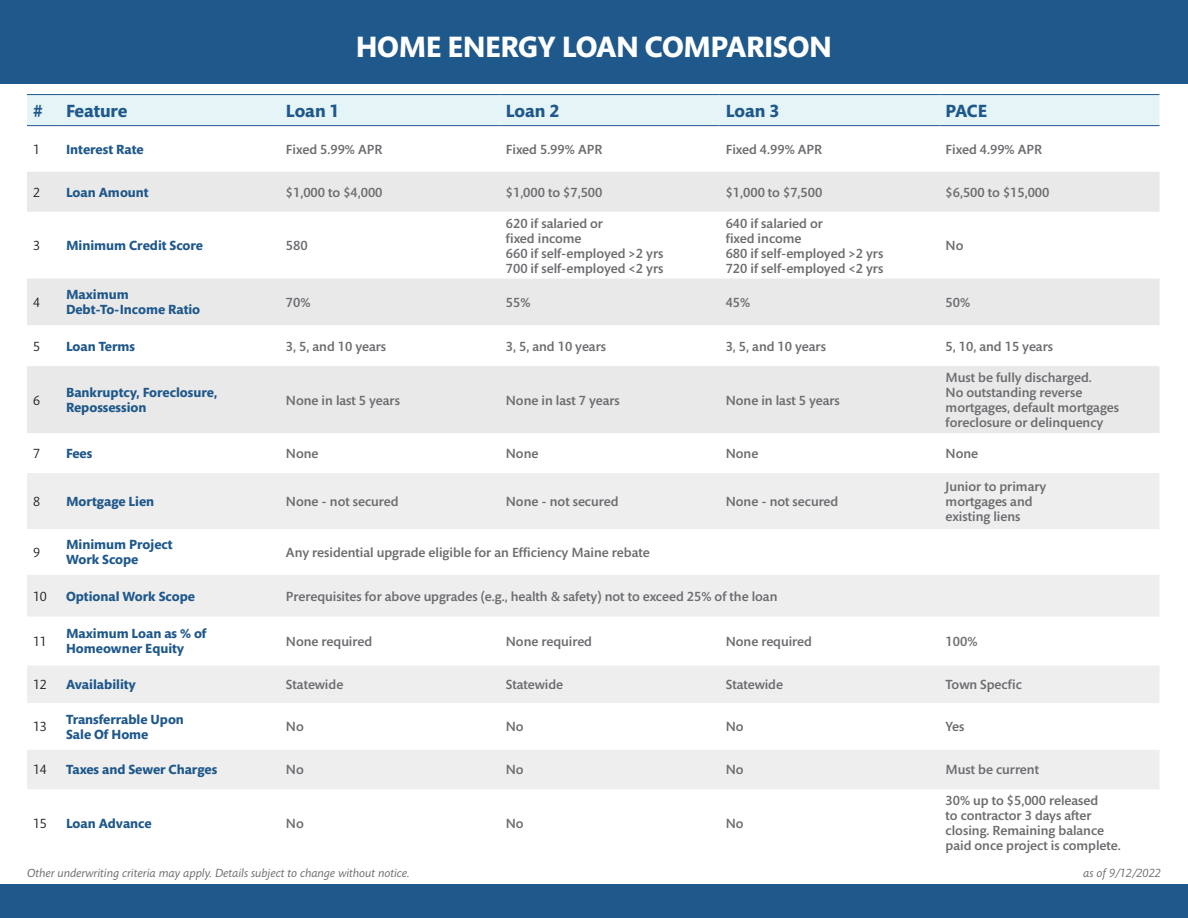
<style>
.page{position:relative;width:1188px;height:918px;background:#fff}
.page>*{position:absolute;margin:0;border:0;box-sizing:border-box;transform-origin:0 0}
.t1{font:700 30px "Mundo Sans Std";letter-spacing:-.02em;color:#fff}
.Bulleted_List_to_all{font:700 18px "Mundo Sans Std";color:#1f588b}
.Bulleted_List_to_all-2{font:500 13.5px/15px "Mundo Sans Std";color:#6c6d70}
.Bulleted_List_to_all-3{font:700 13.5px/15px "Mundo Sans Std";color:#1f588b}
.Bulleted_List_to_all-4{font:13.5px "Mundo Sans Std";color:#231f20}
.t2{font:italic 12px "Mundo Sans Std";color:#6c6d70}
</style>
<div class="page">
<div style="left:27px;top:95px;width:1133px;height:30px;background:#e5f4f6"></div>
<svg style="left:27px;top:172px;width:1133px;height:261px;fill:#e9e9ea"></svg>
<div style="left:27px;top:473px;width:1132px;height:56px;background:#eeeeef"></div>
<svg style="left:27px;top:575px;width:1132px;height:214px;fill:#eeeeef"></svg>
<hr style="left:27px;top:94px;width:33px;height:1px;background:#1f588b">
<hr style="left:60px;top:94px;width:220px;height:1px;background:#1f588b">
<hr style="left:280px;top:94px;width:220px;height:1px;background:#1f588b">
<hr style="left:500px;top:94px;width:220px;height:1px;background:#1f588b">
<hr style="left:720px;top:94px;width:220px;height:1px;background:#1f588b">
<hr style="left:940px;top:94px;width:220px;height:1px;background:#1f588b">
<hr style="left:27px;top:125px;width:33px;height:1px;background:#1f588b">
<hr style="left:60px;top:125px;width:220px;height:1px;background:#1f588b">
<hr style="left:280px;top:125px;width:220px;height:1px;background:#1f588b">
<hr style="left:500px;top:125px;width:220px;height:1px;background:#1f588b">
<hr style="left:720px;top:125px;width:220px;height:1px;background:#1f588b">
<hr style="left:940px;top:125px;width:220px;height:1px;background:#1f588b">
<div style="left:0;top:0;width:1188px;height:84px;background:#1f588b"></div>
<div style="left:0;top:884px;width:1188px;height:34px;background:#1f588b"></div>
<p class="t1" style="left:356px;top:30px;width:478px">HOME ENERGY LOAN COMPARISON</p>
<p class="Bulleted_List_to_all" style="left:33px;top:101px;width:11px">#</p>
<p class="Bulleted_List_to_all" style="left:66px;top:101px;width:63px">Feature</p>
<p class="Bulleted_List_to_all" style="left:286px;top:101px;width:55px">Loan 1</p>
<p class="Bulleted_List_to_all" style="left:506px;top:101px;width:55px">Loan 2</p>
<p class="Bulleted_List_to_all" style="left:726px;top:101px;width:55px">Loan 3</p>
<p class="Bulleted_List_to_all" style="left:946px;top:101px;width:43px">PACE</p>
<p class="Bulleted_List_to_all-4" style="left:33px;top:142px;width:8px">1</p>
<p class="Bulleted_List_to_all-3" style="left:66px;top:142px;width:79px">Interest Rate</p>
<p class="Bulleted_List_to_all-2" style="left:286px;top:142px;width:98px">Fixed 5.99% APR</p>
<p class="Bulleted_List_to_all-2" style="left:506px;top:142px;width:98px">Fixed 5.99% APR</p>
<p class="Bulleted_List_to_all-2" style="left:726px;top:142px;width:98px">Fixed 4.99% APR</p>
<p class="Bulleted_List_to_all-2" style="left:946px;top:142px;width:98px">Fixed 4.99% APR</p>
<p class="Bulleted_List_to_all-4" style="left:33px;top:185px;width:8px">2</p>
<p class="Bulleted_List_to_all-3" style="left:66px;top:185px;width:84px">Loan Amount</p>
<p class="Bulleted_List_to_all-2" style="left:286px;top:185px;width:98px">$1,000 to $4,000</p>
<p class="Bulleted_List_to_all-2" style="left:506px;top:185px;width:98px">$1,000 to $7,500</p>
<p class="Bulleted_List_to_all-2" style="left:726px;top:185px;width:98px">$1,000 to $7,500</p>
<p class="Bulleted_List_to_all-2" style="left:946px;top:185px;width:105px">$6,500 to $15,000</p>
<p class="Bulleted_List_to_all-4" style="left:33px;top:238px;width:8px">3</p>
<p class="Bulleted_List_to_all-3" style="left:66px;top:238px;width:139px">Minimum Credit Score</p>
<p class="Bulleted_List_to_all-2" style="left:286px;top:238px;width:23px">580</p>
<p class="Bulleted_List_to_all-2" style="left:506px;top:216px;width:159px">620 if salaried or<br>fixed income<br>660 if self-employed &gt;2 yrs<br>700 if self-employed &lt;2 yrs</p>
<p class="Bulleted_List_to_all-2" style="left:726px;top:216px;width:159px">640 if salaried or<br>fixed income<br>680 if self-employed &gt;2 yrs<br>720 if self-employed &lt;2 yrs</p>
<p class="Bulleted_List_to_all-2" style="left:946px;top:238px;width:19px">No</p>
<p class="Bulleted_List_to_all-4" style="left:33px;top:295px;width:8px">4</p>
<p class="Bulleted_List_to_all-3" style="left:66px;top:288px;width:136px">Maximum<br>Debt-To-Income Ratio</p>
<p class="Bulleted_List_to_all-2" style="left:286px;top:295px;width:26px">70%</p>
<p class="Bulleted_List_to_all-2" style="left:506px;top:295px;width:26px">55%</p>
<p class="Bulleted_List_to_all-2" style="left:726px;top:295px;width:26px">45%</p>
<p class="Bulleted_List_to_all-2" style="left:946px;top:295px;width:26px">50%</p>
<p class="Bulleted_List_to_all-4" style="left:33px;top:339px;width:8px">5</p>
<p class="Bulleted_List_to_all-3" style="left:66px;top:339px;width:71px">Loan Terms</p>
<p class="Bulleted_List_to_all-2" style="left:286px;top:339px;width:102px">3, 5, and 10 years</p>
<p class="Bulleted_List_to_all-2" style="left:506px;top:339px;width:102px">3, 5, and 10 years</p>
<p class="Bulleted_List_to_all-2" style="left:726px;top:339px;width:102px">3, 5, and 10 years</p>
<p class="Bulleted_List_to_all-2" style="left:946px;top:339px;width:109px">5, 10, and 15 years</p>
<p class="Bulleted_List_to_all-4" style="left:33px;top:393px;width:8px">6</p>
<p class="Bulleted_List_to_all-3" style="left:66px;top:385px;width:153px">Bankruptcy, Foreclosure,<br>Repossession</p>
<p class="Bulleted_List_to_all-2" style="left:286px;top:393px;width:116px">None in last 5 years</p>
<p class="Bulleted_List_to_all-2" style="left:506px;top:393px;width:116px">None in last 7 years</p>
<p class="Bulleted_List_to_all-2" style="left:726px;top:393px;width:116px">None in last 5 years</p>
<p class="Bulleted_List_to_all-2" style="left:946px;top:370px;width:175px">Must be fully discharged.<br>No outstanding reverse mortgages, default mortgages foreclosure or delinquency</p>
<p class="Bulleted_List_to_all-4" style="left:33px;top:446px;width:8px">7</p>
<p class="Bulleted_List_to_all-3" style="left:66px;top:446px;width:28px">Fees</p>
<p class="Bulleted_List_to_all-2" style="left:286px;top:446px;width:34px">None</p>
<p class="Bulleted_List_to_all-2" style="left:506px;top:446px;width:34px">None</p>
<p class="Bulleted_List_to_all-2" style="left:726px;top:446px;width:34px">None</p>
<p class="Bulleted_List_to_all-2" style="left:946px;top:446px;width:34px">None</p>
<p class="Bulleted_List_to_all-4" style="left:33px;top:494px;width:8px">8</p>
<p class="Bulleted_List_to_all-3" style="left:66px;top:494px;width:90px">Mortgage Lien</p>
<p class="Bulleted_List_to_all-2" style="left:286px;top:494px;width:114px">None - not secured</p>
<p class="Bulleted_List_to_all-2" style="left:506px;top:494px;width:114px">None - not secured</p>
<p class="Bulleted_List_to_all-2" style="left:726px;top:494px;width:114px">None - not secured</p>
<p class="Bulleted_List_to_all-2" style="left:946px;top:479px;width:102px">Junior to primary mortgages and existing liens</p>
<p class="Bulleted_List_to_all-4" style="left:33px;top:545px;width:8px">9</p>
<p class="Bulleted_List_to_all-3" style="left:66px;top:538px;width:108px">Minimum Project<br>Work Scope</p>
<p class="Bulleted_List_to_all-2" style="left:286px;top:545px;width:365px">Any residential upgrade eligible for an Efficiency Maine rebate</p>
<p class="Bulleted_List_to_all-4" style="left:33px;top:589px;width:15px">10</p>
<p class="Bulleted_List_to_all-3" style="left:66px;top:589px;width:130px">Optional Work Scope</p>
<p class="Bulleted_List_to_all-2" style="left:286px;top:589px;width:493px">Prerequisites for above upgrades (e.g., health &amp; safety) not to exceed 25% of the loan</p>
<p class="Bulleted_List_to_all-4" style="left:33px;top:634px;width:15px">11</p>
<p class="Bulleted_List_to_all-3" style="left:66px;top:627px;width:142px">Maximum Loan as % of<br>Homeowner Equity</p>
<p class="Bulleted_List_to_all-2" style="left:286px;top:634px;width:88px">None required</p>
<p class="Bulleted_List_to_all-2" style="left:506px;top:634px;width:88px">None required</p>
<p class="Bulleted_List_to_all-2" style="left:726px;top:634px;width:88px">None required</p>
<p class="Bulleted_List_to_all-2" style="left:946px;top:634px;width:33px">100%</p>
<p class="Bulleted_List_to_all-4" style="left:33px;top:677px;width:15px">12</p>
<p class="Bulleted_List_to_all-3" style="left:66px;top:677px;width:71px">Availability</p>
<p class="Bulleted_List_to_all-2" style="left:286px;top:677px;width:59px">Statewide</p>
<p class="Bulleted_List_to_all-2" style="left:506px;top:677px;width:59px">Statewide</p>
<p class="Bulleted_List_to_all-2" style="left:726px;top:677px;width:59px">Statewide</p>
<p class="Bulleted_List_to_all-2" style="left:946px;top:677px;width:78px">Town Specfic</p>
<p class="Bulleted_List_to_all-4" style="left:33px;top:720px;width:15px">13</p>
<p class="Bulleted_List_to_all-3" style="left:66px;top:712px;width:119px">Transferrable Upon<br>Sale Of Home</p>
<p class="Bulleted_List_to_all-2" style="left:286px;top:720px;width:19px">No</p>
<p class="Bulleted_List_to_all-2" style="left:506px;top:720px;width:19px">No</p>
<p class="Bulleted_List_to_all-2" style="left:726px;top:720px;width:19px">No</p>
<p class="Bulleted_List_to_all-2" style="left:946px;top:720px;width:20px">Yes</p>
<p class="Bulleted_List_to_all-4" style="left:33px;top:763px;width:15px">14</p>
<p class="Bulleted_List_to_all-3" style="left:66px;top:763px;width:153px">Taxes and Sewer Charges</p>
<p class="Bulleted_List_to_all-2" style="left:286px;top:763px;width:19px">No</p>
<p class="Bulleted_List_to_all-2" style="left:506px;top:763px;width:19px">No</p>
<p class="Bulleted_List_to_all-2" style="left:726px;top:763px;width:19px">No</p>
<p class="Bulleted_List_to_all-2" style="left:946px;top:763px;width:95px">Must be current</p>
<p class="Bulleted_List_to_all-4" style="left:33px;top:816px;width:15px">15</p>
<p class="Bulleted_List_to_all-3" style="left:66px;top:816px;width:87px">Loan Advance</p>
<p class="Bulleted_List_to_all-2" style="left:286px;top:816px;width:19px">No</p>
<p class="Bulleted_List_to_all-2" style="left:506px;top:816px;width:19px">No</p>
<p class="Bulleted_List_to_all-2" style="left:726px;top:816px;width:19px">No</p>
<p class="t2" style="left:27px;top:866px;width:384px">Other underwriting criteria may apply. Details subject to change without notice.</p>
<p class="Bulleted_List_to_all-2" style="left:946px;top:794px;width:177px">30% up to $5,000 released<br>to contractor 3 days after closing. Remaining balance paid once project is complete.</p>
<p class="t2" style="left:1083px;top:866px;width:79px">as of 9/12/2022</p>
</div>
